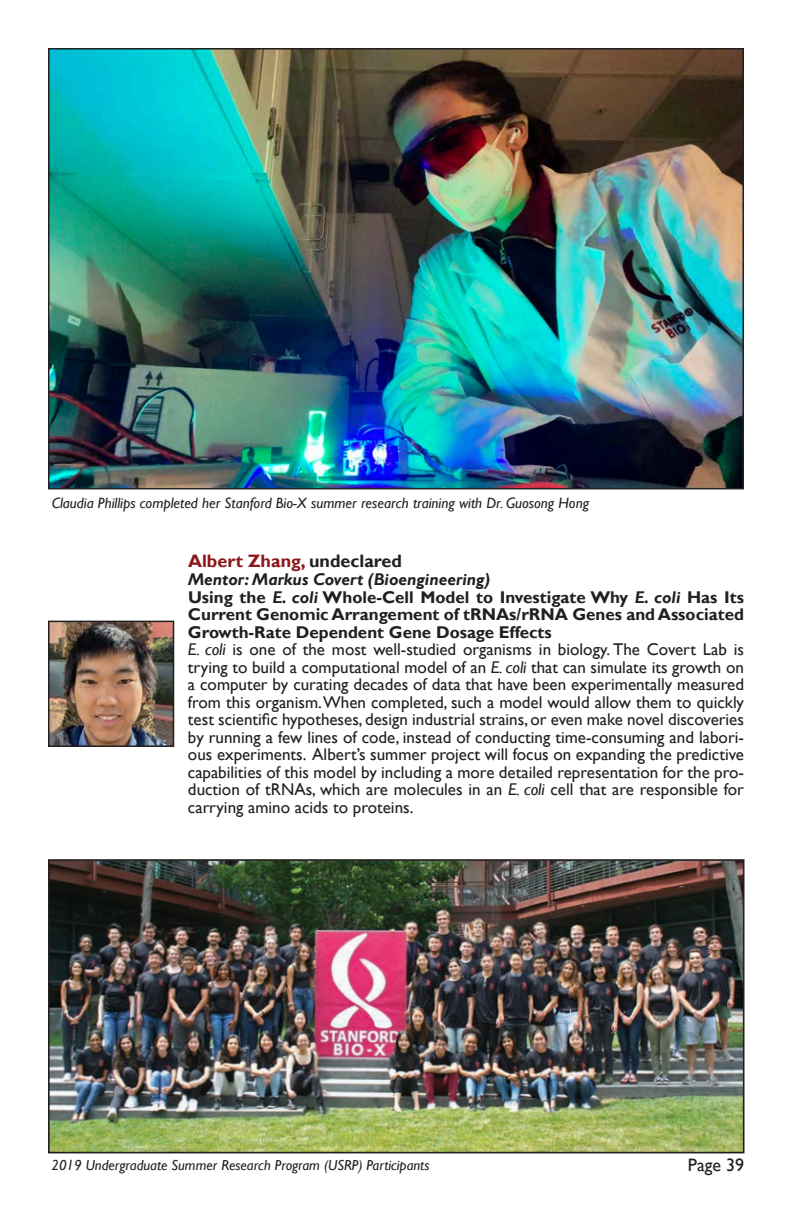
<style>
.page{position:relative;width:792px;height:1224px;background:#fff}
.page>*{position:absolute;margin:0;border:0;box-sizing:border-box;transform-origin:0 0}
.t1{font:700 18px "Gill Sans";color:#8c181b}
.t2{font:18px "Gill Sans";color:#231f20}
.t3{font:17px/17.4px "Gill Sans";color:#231f20}
.t4{font:italic 15px "Gill Sans";color:#231f20}
.t5{font:italic 14.4px "Gill Sans";color:#231f20}
.s1{color:#231f20}
.s2{font-weight:700;font-style:italic}
.s3{font-weight:700}
.s4{font-style:italic}
</style>
<div class="page">
<img style="left:51px;top:624px;width:120px;height:120px">
<div style="left:48px;top:621px;width:126px;height:126px;border:2px solid #231f20"></div>
<img style="left:51px;top:51px;width:690px;height:435px">
<div style="left:48px;top:48px;width:696px;height:441px;border:2px solid #231f20"></div>
<img style="left:51px;top:862px;width:691px;height:288px">
<div style="left:48px;top:859px;width:697px;height:294px;border:2px solid #231f20"></div>
<p class="t4" style="left:52px;top:494px;width:539px">Claudia Phillips completed her Stanford Bio-X summer research training with Dr. Guosong Hong</p>
<p class="t1" style="left:188px;top:550px;width:216px">Albert Zhang, <span class="s1">undeclared</span></p>
<p class="t3" style="left:188px;top:571px;width:558px"><span class="s2">Mentor: Markus Covert (Bioengineering)<br></span><span class="s3">Using the</span> <span class="s2">E. coli</span> <span class="s3">Whole-Cell Model to Investigate Why</span> <span class="s2">E. coli</span> <span class="s3">Has Its Current Genomic Arrangement of tRNAs/rRNA Genes and Associated Growth-Rate Dependent Gene Dosage Effects<br></span><span class="s4">E. coli</span> is one of the most well-studied organisms in biology. The Covert Lab is trying to build a computational model of an <span class="s4">E. coli</span> that can simulate its growth on a computer by curating decades of data that have been experimentally measured from this organism. When completed, such a model would allow them to quickly test scientific hypotheses, design industrial strains, or even make novel discoveries by running a few lines of code, instead of conducting time-consuming and labori&shy;ous experiments. Albert’s summer project will focus on expanding the predictive capabilities of this model by including a more detailed representation for the pro&shy;duction of tRNAs, which are molecules in an <span class="s4">E. coli</span> cell that are responsible for carrying amino acids to proteins.</p>
<p class="t5" style="left:52px;top:1156px;width:380px">2019 Undergraduate Summer Research Program (USRP) Participants</p>
<p class="t2" style="left:688px;top:1154px;width:58px">Page 39</p>
</div>
